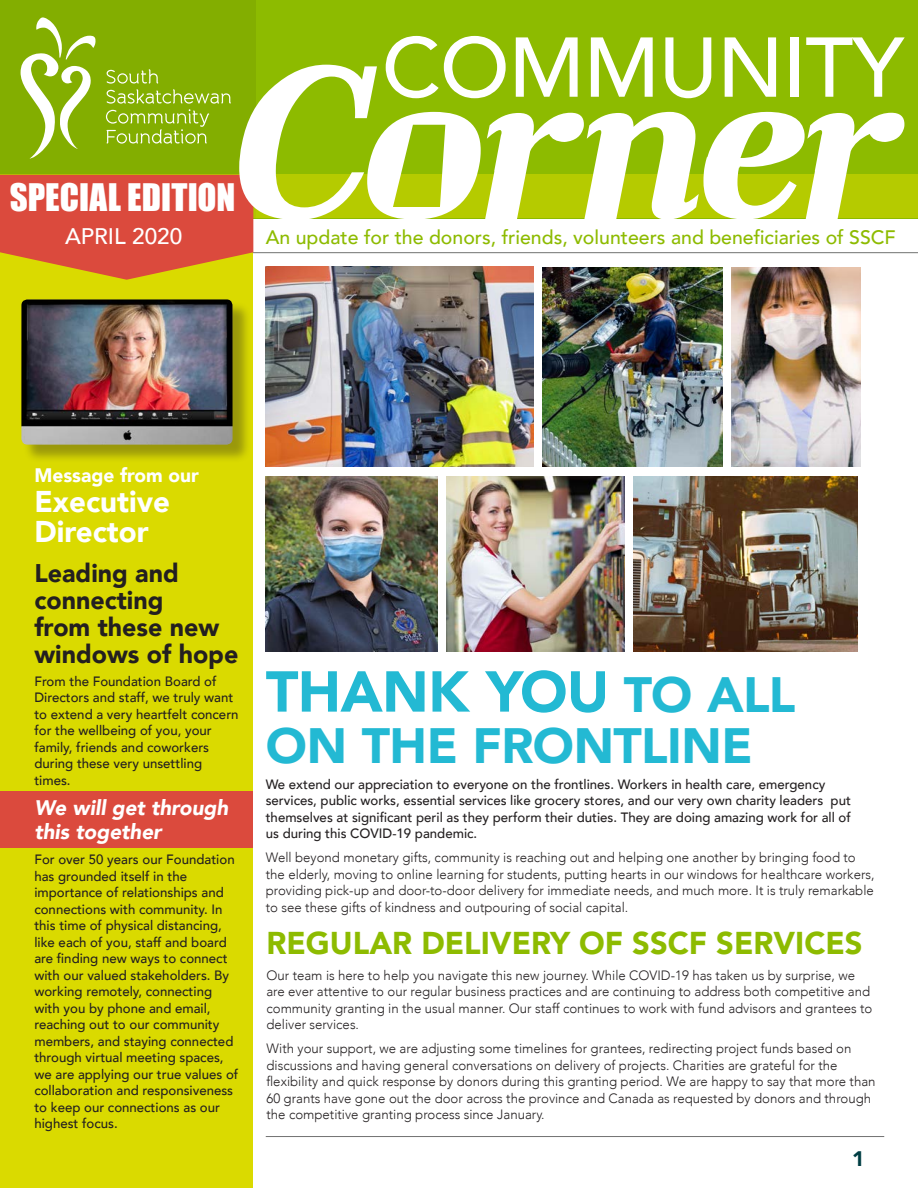
<style>
.page{position:relative;width:918px;height:1188px;background:#fff}
.page>*{position:absolute;margin:0;border:0;box-sizing:border-box;transform-origin:0 0}
.t1{font:500 83.85px "Avenir";letter-spacing:-.01em;color:#fff}
.t2{font:900 57px "Avenir";letter-spacing:-.01em;color:#23b9d3}
.t3{font:900 49.5px "Avenir";letter-spacing:-.01em;color:#23b9d3}
.t4{font:34.8px "Impact";color:#fff}
.t5{font:900 31.5px "Avenir";color:#8dbb00}
.t6{font:900 30px/30px "Avenir";color:#fff}
.t7{font:900 25.5px/27px "Avenir";color:#231f20}
.t8{font:500 22.5px "Avenir";color:#fff}
.t9{font:italic 900 21px/24px "Avenir";color:#fff}
.t10{font:900 21px "Avenir";color:#013e44}
.t11{font:500 19.5px "Avenir";color:#8dbb00}
.t12{font:900 19.5px "Avenir";color:#fff}
.t13{font:300 13.5px/16.5px "Avenir";color:#231f20}
.t14{font:500 13.5px/16.5px "Avenir";color:#231f20}
.s1{font-size:49.5px}
</style>
<div class="page">
<div style="left:0;top:246px;width:253px;height:942px;background:#dada00"></div>
<div style="left:0;top:792px;width:253px;height:56px;background:#db4a3d"></div>
<div style="left:0;top:0;width:918px;height:218px;background:#8dbb00"></div>
<div style="left:0;top:0;width:255px;height:218px;background:#83ae00"></div>
<hr style="left:253px;top:252px;width:665px;height:1px;background:#717271">
<hr style="left:266px;top:1136px;width:618px;height:1px;background:#717271">
<svg style="left:0;top:175px;width:253px;height:105px;background:#da5d34"></svg>
<svg style="left:21px;top:17px;width:75px;height:142px"></svg>
<svg style="left:106px;top:69px;width:125px;height:75px"></svg>
<svg style="left:239px;top:65px;width:665px;height:155px"></svg>
<img style="left:633px;top:476px;width:224px;height:176px">
<img style="left:446px;top:476px;width:179px;height:176px">
<img style="left:266px;top:476px;width:172px;height:176px">
<img style="left:542px;top:267px;width:181px;height:200px">
<img style="left:731px;top:267px;width:130px;height:200px">
<img style="left:266px;top:266px;width:268px;height:201px">
<div style="left:23px;top:301px;width:228px;height:162px;background:#231f20;opacity:.35"></div>
<img style="left:21px;top:299px;width:212px;height:146px">
<h1 class="t1" style="left:382px;top:-5px;width:524px">COMMUNITY</h1>
<h3 class="t4" style="left:10px;top:170px;width:227px">SPECIAL EDITION</h3>
<h3 class="t8" style="left:65px;top:217px;width:119px">APRIL 2020</h3>
<h3 class="t11" style="left:266px;top:220px;width:632px">An update for the donors, friends, volunteers and beneficiaries of SSCF</h3>
<h3 class="t12" style="left:34px;top:458px;width:166px">Message from our</h3>
<h3 class="t6" style="left:34px;top:486px;width:137px">Executive<br>Director</h3>
<h3 class="t7" style="left:34px;top:559px;width:205px">Leading and connecting<br>from these new windows of hope</h3>
<p class="t14" style="left:34px;top:672px;width:206px">From the Foundation Board of<br>Directors and staff, we truly want to extend a very heartfelt concern for the wellbeing of you, your family, friends and coworkers during these very unsettling times.</p>
<h3 class="t9" style="left:34px;top:795px;width:195px">We will get through this together</h3>
<p class="t14" style="left:34px;top:851px;width:205px">For over 50 years our Foundation has grounded itself in the importance of relationships and connections with community. In this time of physical distancing, like each of you, staff and board are finding new ways to connect with our valued stakeholders. By working remotely, connecting with you by phone and email, reaching out to our community members, and staying connected through virtual meeting spaces, we are applying our true values of collaboration and responsiveness to keep our connections as our highest focus.</p>
<h2 class="t2" style="left:266px;top:643px;width:531px">THANK YOU <span class="s1">TO ALL</span></h2>
<h3 class="t3" style="left:266px;top:703px;width:488px">ON THE FRONTLINE</h3>
<p class="t14" style="left:266px;top:775px;width:587px">We extend our appreciation to everyone on the frontlines. Workers in health care, emergency services, public works, essential services like grocery stores, and our very own charity leaders put themselves at significant peril as they perform their duties. They are doing amazing work for all of us during this COVID-19 pandemic.</p>
<p class="t13" style="left:266px;top:850px;width:610px">Well beyond monetary gifts, community is reaching out and helping one another by bringing food to the elderly, moving to online learning for students, putting hearts in our windows for healthcare workers, providing pick-up and door-to-door delivery for immediate needs, and much more. It is truly remarkable to see these gifts of kindness and outpouring of social capital.</p>
<h3 class="t5" style="left:266px;top:916px;width:598px">REGULAR DELIVERY OF SSCF SERVICES</h3>
<p class="t13" style="left:266px;top:967px;width:608px">Our team is here to help you navigate this new journey. While COVID-19 has taken us by surprise, we are ever attentive to our regular business practices and are continuing to address both competitive and community granting in the usual manner. Our staff continues to work with fund advisors and grantees to deliver services.</p>
<p class="t13" style="left:266px;top:1040px;width:611px">With your support, we are adjusting some timelines for grantees, redirecting project funds based on discussions and having general conversations on delivery of projects. Charities are grateful for the flexibility and quick response by donors during this granting period. We are happy to say that more than 60 grants have gone out the door across the province and Canada as requested by donors and through the competitive granting process since January.</p>
<h3 class="t10" style="left:852px;top:1141px;width:14px">1</h3>
</div>
